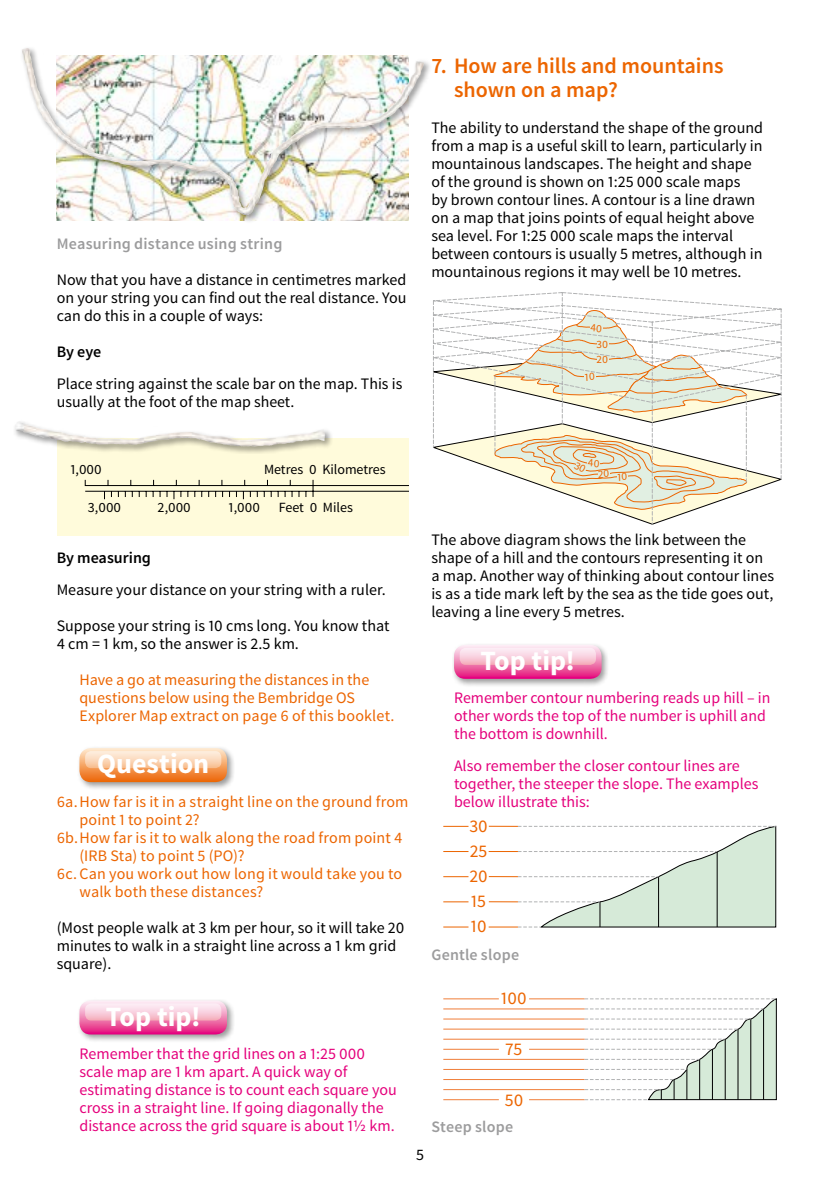
<style>
.page{position:relative;width:840px;height:1191px;background:#fff}
.page>*{position:absolute;margin:0;border:0;box-sizing:border-box;transform-origin:0 0}
.t1{font:700 28px "Source Sans Pro";color:#fff}
.t2{font:600 22px/24px "Source Sans Pro";color:#ec6500}
.t3{font:17.8px/25px "Source Sans Pro";color:#ec6500;text-align:justify}
.t4{font:16px/18px "Source Sans Pro";color:#000}
.t5{font:16px/18px "Source Sans Pro";color:#e5007c}
.t6{font:16px/18px "Source Sans Pro";letter-spacing:.01em;color:#ec6500}
.t7{font:600 16px "Source Sans Pro";letter-spacing:.015em;color:#9c9c9d}
.t8{font:600 16px "Source Sans Pro";color:#000}
.t9{font:14px "Source Sans Pro";color:#000}
.t10{font:11.2px "Source Sans Pro";color:#ec6500}
</style>
<div class="page">
<div style="left:77px;top:745px;width:158px;height:45px;background:#000;opacity:.4"></div>
<svg style="left:79px;top:748px;width:148px;height:34px"></svg>
<svg style="left:85px;top:751px;width:136px;height:17px"></svg>
<div style="left:77px;top:997px;width:158px;height:45px;background:#000;opacity:.4"></div>
<svg style="left:79px;top:1000px;width:148px;height:34px"></svg>
<svg style="left:85px;top:1003px;width:136px;height:17px"></svg>
<div style="left:451px;top:642px;width:158px;height:45px;background:#000;opacity:.4"></div>
<svg style="left:454px;top:645px;width:147px;height:34px"></svg>
<svg style="left:459px;top:648px;width:136px;height:17px"></svg>
<svg style="left:443px;top:926px;width:25px;height:1px"></svg>
<svg style="left:443px;top:901px;width:25px;height:1px"></svg>
<svg style="left:443px;top:876px;width:25px;height:1px"></svg>
<svg style="left:443px;top:851px;width:25px;height:1px"></svg>
<svg style="left:443px;top:826px;width:25px;height:1px"></svg>
<svg style="left:488px;top:826px;width:287px;height:101px"></svg>
<hr style="left:529px;top:1099px;width:55px;height:1px;background:#f07e3a">
<hr style="left:529px;top:1048px;width:55px;height:1px;background:#f07e3a">
<hr style="left:443px;top:1018px;width:141px;height:1px;background:#f07e3a">
<hr style="left:529px;top:998px;width:55px;height:1px;background:#f07e3a">
<hr style="left:443px;top:1099px;width:55px;height:1px;background:#f07e3a">
<hr style="left:443px;top:1069px;width:141px;height:1px;background:#f07e3a">
<hr style="left:443px;top:1048px;width:55px;height:1px;background:#f07e3a">
<hr style="left:443px;top:998px;width:55px;height:1px;background:#f07e3a">
<hr style="left:443px;top:1089px;width:141px;height:1px;background:#f07e3a">
<hr style="left:443px;top:1079px;width:141px;height:1px;background:#f07e3a">
<hr style="left:443px;top:1059px;width:141px;height:1px;background:#f07e3a">
<hr style="left:443px;top:1038px;width:141px;height:1px;background:#f07e3a">
<hr style="left:443px;top:1028px;width:141px;height:1px;background:#f07e3a">
<hr style="left:443px;top:1008px;width:141px;height:1px;background:#f07e3a">
<svg style="left:584px;top:998px;width:192px;height:102px"></svg>
<hr style="left:686px;top:1069px;width:1px;height:30px;background:#000">
<hr style="left:699px;top:1059px;width:1px;height:40px;background:#000">
<hr style="left:711px;top:1049px;width:1px;height:50px;background:#000">
<hr style="left:724px;top:1039px;width:1px;height:60px;background:#000">
<svg style="left:433px;top:292px;width:338px;height:16px"></svg>
<div style="left:57px;top:438px;width:351px;height:98px;background:#fffbdb"></div>
<svg style="left:85px;top:479px;width:323px;height:20px"></svg>
<div style="left:12px;top:419px;width:321px;height:35px;background:#000;opacity:.4"></div>
<img style="left:15px;top:421px;width:132px;height:23px">
<div style="left:19px;top:46px;width:412px;height:177px;background:#000;opacity:.4"></div>
<img style="left:22px;top:48px;width:46px;height:96px">
<svg style="left:433px;top:308px;width:349px;height:216px"></svg>
<p class="t7" style="left:57px;top:233px;width:227px">Measuring distance using string</p>
<p class="t4" style="left:57px;top:271px;width:351px;text-align:justify">Now that you have a distance in centimetres marked on your string you can find out the real distance. You can do this in a couple of ways:</p>
<p class="t8" style="left:57px;top:341px;width:46px">By eye</p>
<p class="t4" style="left:57px;top:375px;width:347px">Place string against the scale bar on the map. This is usually at the foot of the map sheet.</p>
<h2 class="t2" style="left:454px;top:54px;width:271px;text-indent:-23px">7. How are hills and mountains shown on a map?</h2>
<p class="t4" style="left:431px;top:119px;width:333px">The ability to understand the shape of the ground from a map is a useful skill to learn, particularly in mountainous landscapes. The height and shape of the ground is shown on 1:25 000 scale maps<br>by brown contour lines. A contour is a line drawn on a map that joins points of equal height above sea level. For 1:25 000 scale maps the interval between contours is usually 5 metres, although in mountainous regions it may well be 10 metres.</p>
<p class="t10" style="left:596px;top:337px;width:13px">30</p>
<p class="t10" style="left:596px;top:352px;width:13px">20</p>
<p class="t9" style="left:264px;top:461px;width:123px">Metres 0 Kilometres</p>
<p class="t9" style="left:279px;top:499px;width:76px">Feet 0 Miles</p>
<p class="t9" style="left:70px;top:461px;width:33px">1,000</p>
<p class="t9" style="left:88px;top:499px;width:35px">3,000</p>
<p class="t9" style="left:157px;top:499px;width:35px">2,000</p>
<p class="t9" style="left:228px;top:499px;width:33px">1,000</p>
<p class="t8" style="left:57px;top:547px;width:96px">By measuring</p>
<p class="t4" style="left:57px;top:581px;width:330px">Measure your distance on your string with a ruler.</p>
<p class="t4" style="left:57px;top:617px;width:334px">Suppose your string is 10 cms long. You know that<br>4 cm = 1 km, so the answer is 2.5 km.</p>
<p class="t6" style="left:79px;top:671px;width:316px">Have a go at measuring the distances in the questions below using the Bembridge OS<br>Explorer Map extract on page 6 of this booklet.</p>
<h1 class="t1" style="left:97px;top:746px;width:113px">Question</h1>
<p class="t6" style="left:57px;top:793px;width:353px">6a.How far is it in a straight line on the ground from</p>
<p class="t6" style="left:79px;top:811px;width:122px">point 1 to point 2?</p>
<p class="t6" style="left:57px;top:829px;width:347px">6b.How far is it to walk along the road from point 4</p>
<p class="t6" style="left:79px;top:847px;width:166px">(IRB Sta) to point 5 (PO)?</p>
<p class="t6" style="left:57px;top:865px;width:347px">6c. Can you work out how long it would take you to</p>
<p class="t6" style="left:79px;top:883px;width:185px">walk both these distances?</p>
<p class="t4" style="left:57px;top:919px;width:349px">(Most people walk at 3 km per hour, so it will take 20 minutes to walk in a straight line across a 1 km grid square).</p>
<h1 class="t1" style="left:106px;top:998px;width:96px">Top tip!</h1>
<p class="t5" style="left:79px;top:1045px;width:319px">Remember that the grid lines on a 1:25 000 scale map are 1 km apart. A quick way of estimating distance is to count each square you cross in a straight line. If going diagonally the distance across the grid square is about 1½ km.</p>
<p class="t10" style="left:597px;top:469px;width:31px;rotate:-3deg">20 10</p>
<p class="t4" style="left:416px;top:1146px;width:9px">5</p>
<p class="t4" style="left:431px;top:531px;width:344px">The above diagram shows the link between the shape of a hill and the contours representing it on a map. Another way of thinking about contour lines is as a tide mark left by the sea as the tide goes out, leaving a line every 5 metres.</p>
<h1 class="t1" style="left:480px;top:643px;width:96px">Top tip!</h1>
<p class="t5" style="left:454px;top:689px;width:318px">Remember contour numbering reads up hill – in other words the top of the number is uphill and the bottom is downhill.</p>
<p class="t5" style="left:454px;top:757px;width:306px">Also remember the closer contour lines are together, the steeper the slope. The examples below illustrate this:</p>
<p class="t3" style="left:469px;top:814px;width:20px">30<br>25<br>20<br>15<br>10</p>
<p class="t7" style="left:431px;top:944px;width:89px">Gentle slope</p>
<p class="t3" style="left:500px;top:986px;width:27px">100</p>
<p class="t3" style="left:505px;top:1037px;width:19px">75</p>
<p class="t3" style="left:504px;top:1087px;width:20px">50</p>
<p class="t7" style="left:431px;top:1116px;width:83px">Steep slope</p>
</div>
